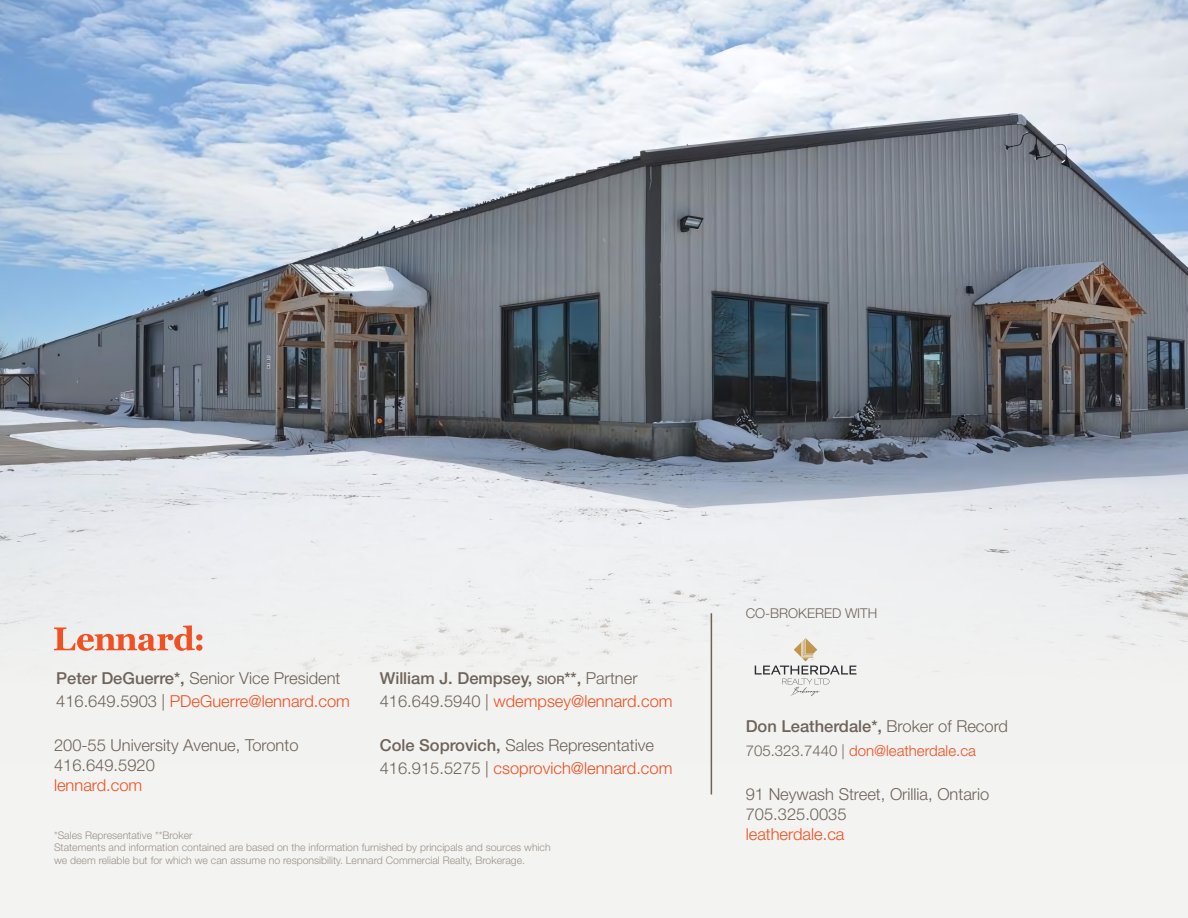
<style>
.page{position:relative;width:1188px;height:918px;background:#f3f3f1}
.page>*{position:absolute;margin:0;border:0;box-sizing:border-box;transform-origin:0 0}
.Paragraph{font:300 16.5px/19.8px "Helvetica Neue LT Std";color:#6f6359}
.Paragraph-2{font:300 16.5px "Helvetica Neue LT Std";color:#f05022}
.Paragraph-3{font:500 16.5px "Helvetica Neue LT Std";color:#6f6359}
.Paragraph-4{font:300 15px "Helvetica Neue LT Std";color:#f05022}
.Lead{font:300 13.5px "Helvetica Neue LT Std";color:#6f6359}
.Notes___Disclaimer{font:300 10.5px/12.6px "Helvetica Neue LT Std";color:#9c918a}
.s1{font-weight:500}
.s2{color:#6f6359}
.s3{color:#f05022}
.s4{font-size:11.55px}
.s5{font-weight:300}
</style>
<div class="page">
<img style="left:0;top:0;width:1188px;height:764px">
<svg style="left:54px;top:625px;width:148px;height:26px"></svg>
<hr style="left:711px;top:613px;width:1px;height:182px;background:#6f6359">
<svg style="left:755px;top:638px;width:102px;height:58px"></svg>
<p class="Paragraph" style="left:56px;top:667px;width:286px"><span class="s1">Peter DeGuerre*,</span> Senior Vice President</p>
<p class="Paragraph-2" style="left:56px;top:691px;width:295px"><span class="s2">416.649.5903 |</span> PDeGuerre@lennard.com</p>
<p class="Paragraph" style="left:54px;top:735px;width:246px">200-55 University Avenue, Toronto<br>416.649.5920<br><span class="s3">lennard.com</span></p>
<p class="Paragraph-3" style="left:380px;top:668px;width:259px">William J. Dempsey, <span class="s4">SIOR</span>**, <span class="s5">Partner</span></p>
<p class="Paragraph-2" style="left:380px;top:691px;width:294px"><span class="s2">416.649.5940 |</span> wdempsey@lennard.com</p>
<p class="Paragraph" style="left:380px;top:735px;width:276px"><span class="s1">Cole Soprovich,</span> Sales Representative</p>
<p class="Paragraph-2" style="left:380px;top:758px;width:294px"><span class="s2">416.915.5275 |</span> csoprovich@lennard.com</p>
<p class="Notes___Disclaimer" style="left:54px;top:828px;width:140px">*Sales Representative **Broker</p>
<p class="Notes___Disclaimer" style="left:54px;top:841px;width:498px">Statements and information contained are based on the information furnished by principals and sources which we deem reliable but for which we can assume no responsibility. Lennard Commercial Realty, Brokerage.</p>
<p class="Lead" style="left:746px;top:604px;width:133px">CO-BROKERED WITH</p>
<p class="Paragraph-3" style="left:746px;top:717px;width:264px">Don Leatherdale*, <span class="s5">Broker of Record</span></p>
<p class="Paragraph-4" style="left:746px;top:741px;width:232px"><span class="s2">705.323.7440 |</span> don@leatherdale.ca</p>
<p class="Paragraph" style="left:746px;top:784px;width:245px">91 Neywash Street, Orillia, Ontario<br>705.325.0035<br><span class="s3">leatherdale.ca</span></p>
</div>
